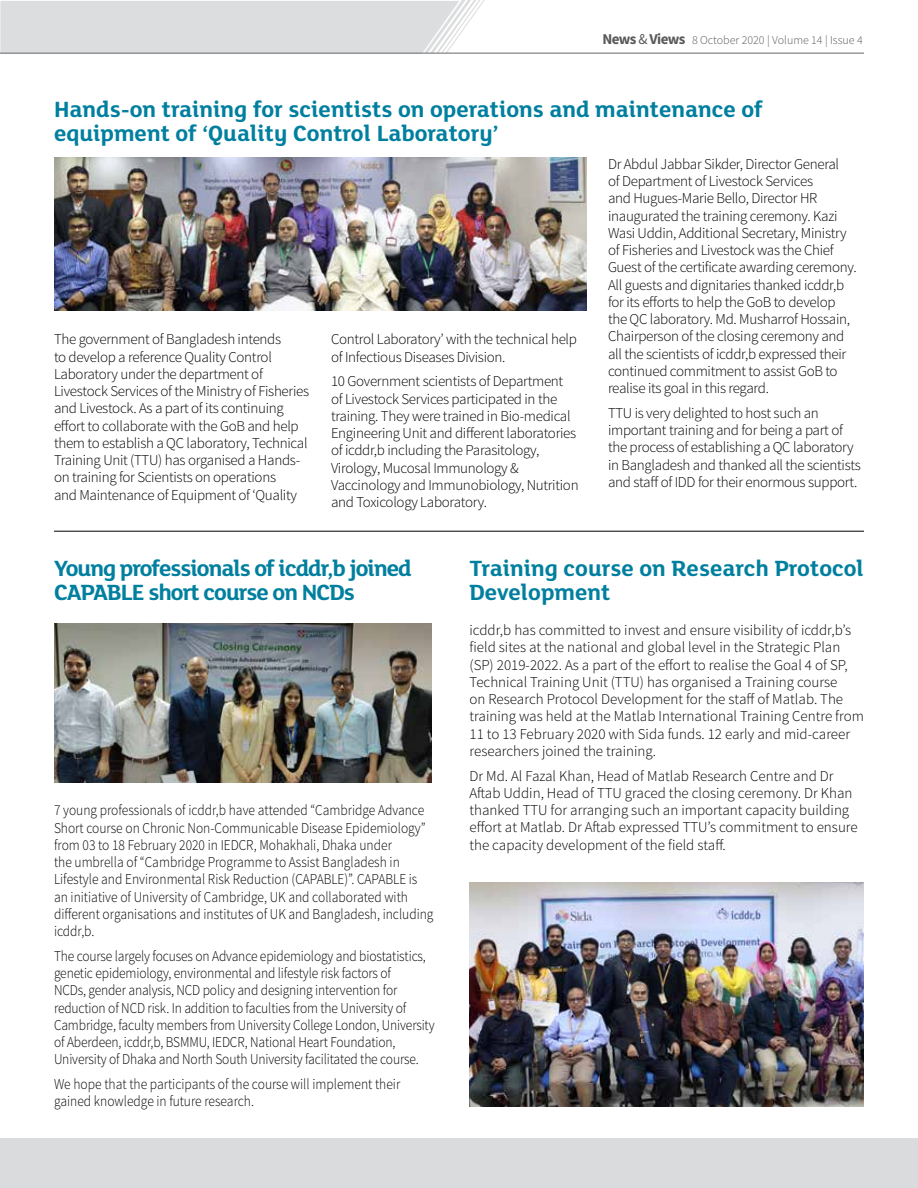
<style>
.page{position:relative;width:918px;height:1188px;background:#fff}
.page>*{position:absolute;margin:0;border:0;box-sizing:border-box;transform-origin:0 0}
.t1{font:700 24px/24px "FS Lola";color:#007f9f}
.t2{font:700 24px/24px "FS Lola";letter-spacing:-.04em;color:#007f9f}
.t3{font:300 15px/17.2px "Source Sans Pro";letter-spacing:-.015em;color:#000}
.t4{font:300 15px/17.2px "Source Sans Pro";letter-spacing:-.015em;color:#000;scale:.9 1}
.t5{font:300 12px "Source Sans Pro";color:#58595b}
.s1{font-weight:700;font-size:15px}
.s2{font-weight:400;font-size:15px}
</style>
<div class="page">
<div style="left:0;top:1138px;width:918px;height:50px;background:#dadbdc"></div>
<svg style="left:0;top:0;width:486px;height:53px"></svg>
<hr style="left:0;top:53px;width:864px;height:1px;background:#77787b">
<img style="left:54px;top:158px;width:533px;height:152px">
<hr style="left:54px;top:531px;width:810px;height:1px;background:#000">
<img style="left:54px;top:624px;width:378px;height:159px">
<img style="left:470px;top:882px;width:394px;height:225px">
<p class="t5" style="left:603px;top:33px;width:262px"><span class="s1">News</span> <span class="s2">&amp;</span> <span class="s1">Views</span> 8 October 2020 | Volume 14 | Issue 4</p>
<h1 class="t1" style="left:54px;top:96px;width:710px">Hands-on training for scientists on operations and maintenance of equipment of ‘Quality Control Laboratory’</h1>
<p class="t3" style="left:54px;top:331px;width:257px">The government of Bangladesh intends<br>to develop a reference Quality Control Laboratory under the department of Livestock Services of the Ministry of Fisheries and Livestock. As a part of its continuing effort to collaborate with the GoB and help them to establish a QC laboratory, Technical Training Unit (TTU) has organised a Hands&shy;on training for Scientists on operations<br>and Maintenance of Equipment of ‘Quality</p>
<p class="t3" style="left:331px;top:331px;width:248px">Control Laboratory’ with the technical help of Infectious Diseases Division.</p>
<p class="t3" style="left:331px;top:373px;width:249px">10 Government scientists of Department of Livestock Services participated in the training. They were trained in Bio-medical Engineering Unit and different laboratories of icddr,b including the Parasitology, Virology, Mucosal Immunology &amp; Vaccinology and Immunobiology, Nutrition and Toxicology Laboratory.</p>
<p class="t3" style="left:608px;top:155px;width:250px">Dr Abdul Jabbar Sikder, Director General<br>of Department of Livestock Services<br>and Hugues-Marie Bello, Director HR inaugurated the training ceremony. Kazi Wasi Uddin, Additional Secretary, Ministry of Fisheries and Livestock was the Chief Guest of the certificate awarding ceremony.<br>All guests and dignitaries thanked icddr,b for its efforts to help the GoB to develop the QC laboratory. Md. Musharrof Hossain, Chairperson of the closing ceremony and all the scientists of icddr,b expressed their continued commitment to assist GoB to realise its goal in this regard.</p>
<p class="t3" style="left:608px;top:404px;width:254px">TTU is very delighted to host such an important training and for being a part of the process of establishing a QC laboratory in Bangladesh and thanked all the scientists and staff of IDD for their enormous support.</p>
<h1 class="t2" style="left:54px;top:555px;width:359px">Young professionals of icddr,b joined<br>CAPABLE short course on NCDs</h1>
<p class="t4" style="left:54px;top:802px;width:423px">7 young professionals of icddr,b have attended “Cambridge Advance Short course on Chronic Non-Communicable Disease Epidemiology” from 03 to 18 February 2020 in IEDCR, Mohakhali, Dhaka under<br>the umbrella of “Cambridge Programme to Assist Bangladesh in Lifestyle and Environmental Risk Reduction (CAPABLE)”. CAPABLE is an initiative of University of Cambridge, UK and collaborated with different organisations and institutes of UK and Bangladesh, including icddr,b.</p>
<p class="t4" style="left:54px;top:947px;width:424px">The course largely focuses on Advance epidemiology and biostatistics, genetic epidemiology, environmental and lifestyle risk factors of<br>NCDs, gender analysis, NCD policy and designing intervention for reduction of NCD risk. In addition to faculties from the University of Cambridge, faculty members from University College London, University of Aberdeen, icddr,b, BSMMU, IEDCR, National Heart Foundation, University of Dhaka and North South University facilitated the course.</p>
<p class="t4" style="left:54px;top:1075px;width:386px">We hope that the participants of the course will implement their gained knowledge in future research.</p>
<h1 class="t1" style="left:470px;top:555px;width:396px">Training course on Research Protocol<br>Development</h1>
<p class="t3" style="left:470px;top:622px;width:396px">icddr,b has committed to invest and ensure visibility of icddr,b’s field sites at the national and global level in the Strategic Plan (SP) 2019-2022. As a part of the effort to realise the Goal 4 of SP, Technical Training Unit (TTU) has organised a Training course<br>on Research Protocol Development for the staff of Matlab. The training was held at the Matlab International Training Centre from 11 to 13 February 2020 with Sida funds. 12 early and mid-career researchers joined the training.</p>
<p class="t3" style="left:470px;top:767px;width:390px">Dr Md. Al Fazal Khan, Head of Matlab Research Centre and Dr Aftab Uddin, Head of TTU graced the closing ceremony. Dr Khan thanked TTU for arranging such an important capacity building effort at Matlab. Dr Aftab expressed TTU’s commitment to ensure the capacity development of the field staff.</p>
</div>
